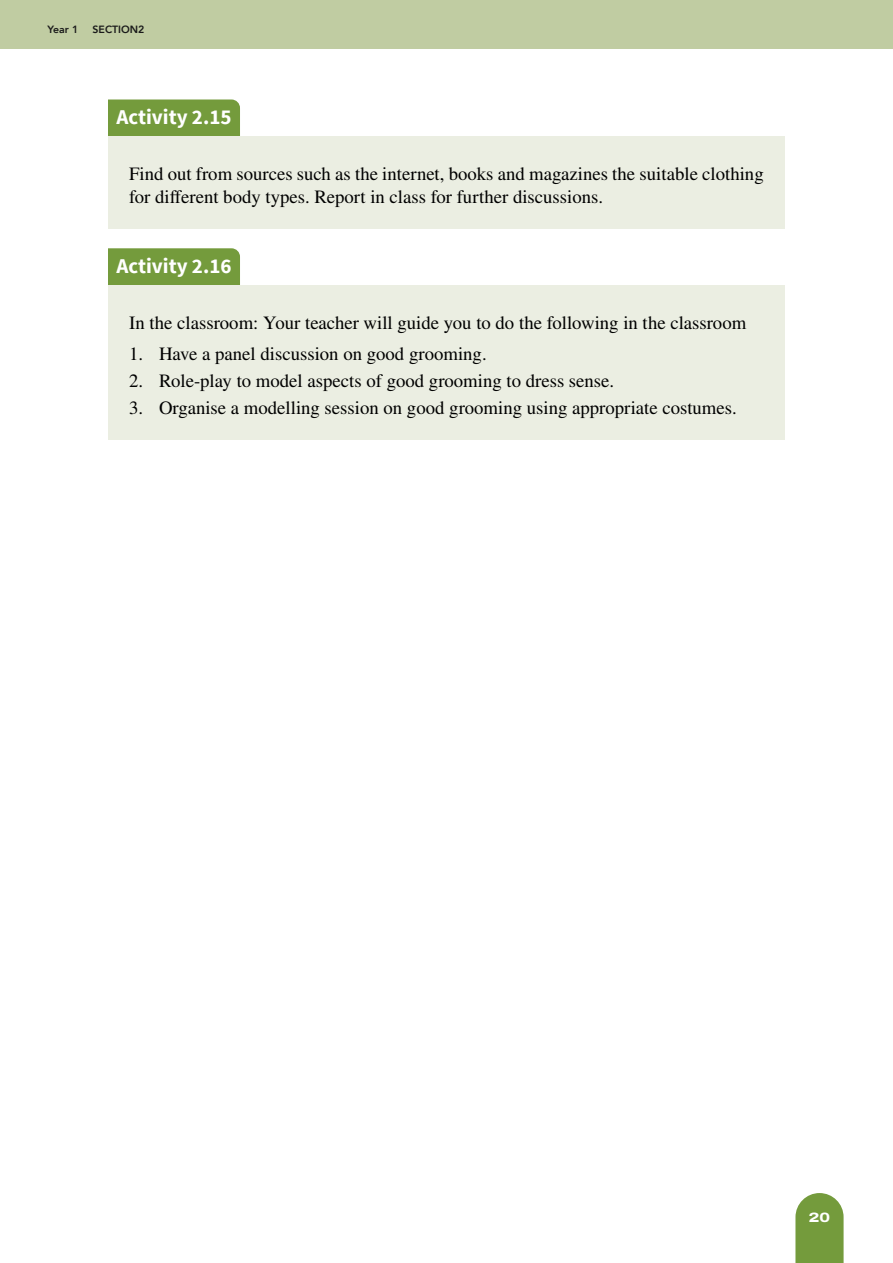
<style>
.page{position:relative;width:893px;height:1263px;background:#fff}
.page>*{position:absolute;margin:0;border:0;box-sizing:border-box;transform-origin:0 0}
.t1{font:700 21px "Source Sans Pro";color:#fff}
.t2{font:18.75px/22.5px "STIX General";color:#000}
.t3{font:800 13.5px "Archivo Expanded";color:#fff}
.t4{font:800 10.5px "Avenir";color:#1a1a1a}
</style>
<div class="page">
<div style="left:0;top:0;width:893px;height:49px;background:#c0cca2"></div>
<svg style="left:795px;top:1193px;width:49px;height:70px;background:#80a44d"></svg>
<div style="left:108px;top:99px;width:132px;height:38px;background:#749b3c"></div>
<div style="left:108px;top:137px;width:677px;height:92px;background:#ebeee2"></div>
<div style="left:108px;top:248px;width:132px;height:37px;background:#749b3c"></div>
<div style="left:108px;top:285px;width:677px;height:70px;background:#ebeee2"></div>
<div style="left:108px;top:343px;width:677px;height:70px;background:#ebeee2"></div>
<div style="left:108px;top:370px;width:677px;height:70px;background:#ebeee2"></div>
<p class="t4" style="left:48px;top:21px;width:32px">Year 1</p>
<p class="t4" style="left:93px;top:21px;width:53px">SECTION2</p>
<p class="t1" style="left:117px;top:103px;width:116px">Activity 2.15</p>
<p class="t2" style="left:129px;top:164px;width:636px">Find out from sources such as the internet, books and magazines the suitable clothing for different body types. Report in class for further discussions.</p>
<p class="t1" style="left:117px;top:251px;width:116px">Activity 2.16</p>
<p class="t2" style="left:129px;top:312px;width:619px">In the classroom: Your teacher will guide you to do the following in the classroom</p>
<p class="t2" style="left:129px;top:343px;width:359px">1. Have a panel discussion on good grooming.</p>
<p class="t2" style="left:129px;top:370px;width:486px">2. Role-play to model aspects of good grooming to dress sense.</p>
<p class="t2" style="left:129px;top:397px;width:609px">3. Organise a modelling session on good grooming using appropriate costumes.</p>
<p class="t3" style="left:809px;top:1207px;width:23px">20</p>
</div>
